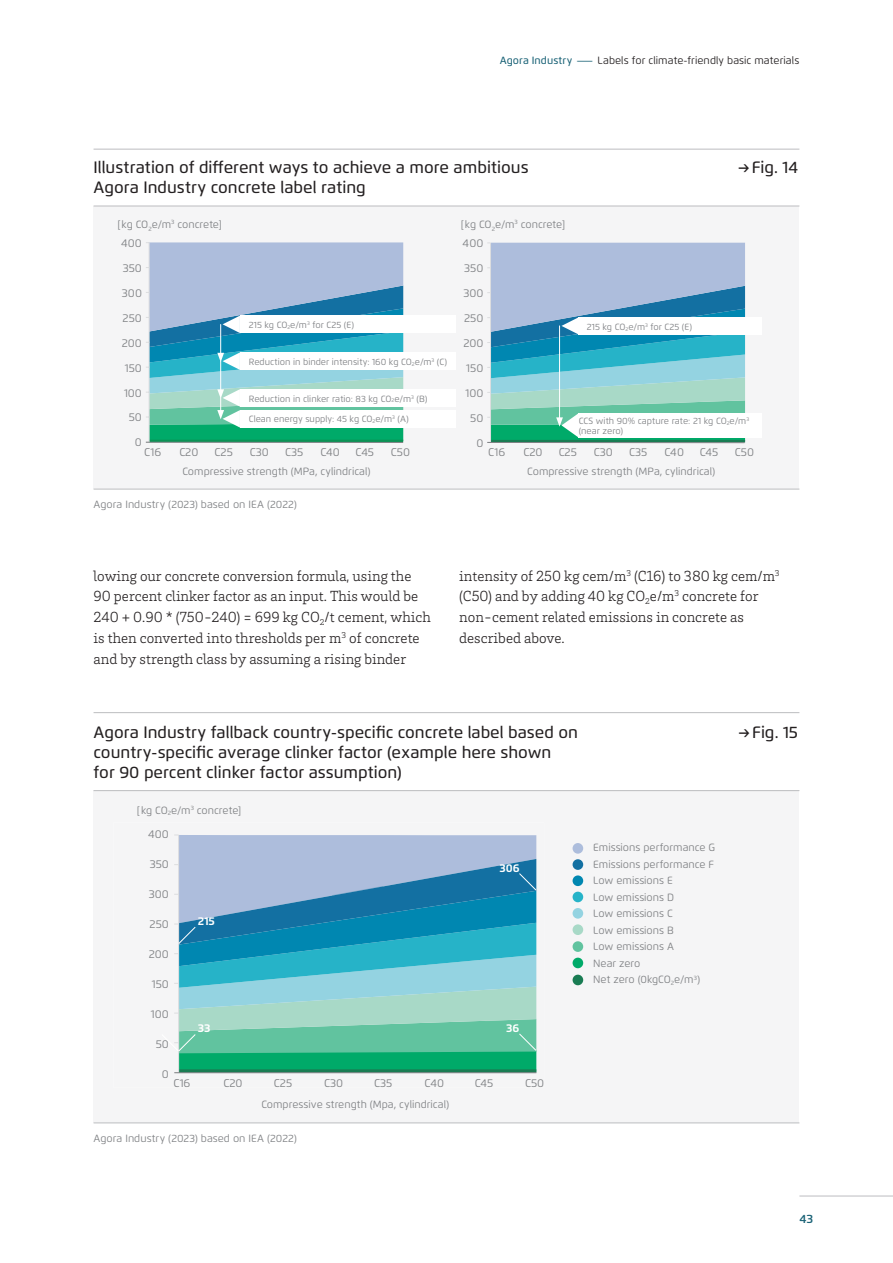
<style>
.page{position:relative;width:893px;height:1263px;background:#fff}
.page>*{position:absolute;margin:0;border:0;box-sizing:border-box;transform-origin:0 0}
.t1{font:500 16.5px/19.8px "Flexo";color:#231f20}
.Body{font:300 15px/20.7px "Brix Slab";color:#231f20}
.t2{font:600 12px "Flexo";color:#1b6377}
.t3{font:11.25px "Flexo";color:#808285}
.t4{font:700 11.25px "Flexo";color:#fff}
.t5{font:10.5px/16.5px "Flexo";color:#808285}
.t6{font:10.5px "Flexo";letter-spacing:.005em;color:#231f20}
.t7{font:9px/9.8px "Flexo";color:#808285}
.s1{font-weight:500;color:#1b6377}
</style>
<div class="page">
<div style="left:94px;top:206px;width:705px;height:283px;background:#f5f5f6"></div>
<hr style="left:94px;top:489px;width:705px;height:1px;background:#bcbdc0">
<hr style="left:94px;top:206px;width:705px;height:1px;background:#bcbdc0">
<div style="left:240px;top:316px;width:215px;height:17px;background:#fff"></div>
<div style="left:240px;top:353px;width:215px;height:17px;background:#fff"></div>
<div style="left:240px;top:389px;width:215px;height:17px;background:#fff"></div>
<div style="left:240px;top:410px;width:215px;height:17px;background:#fff"></div>
<div style="left:579px;top:317px;width:183px;height:17px;background:#fff"></div>
<div style="left:579px;top:413px;width:183px;height:25px;background:#fff"></div>
<svg style="left:487px;top:243px;width:258px;height:200px"></svg>
<svg style="left:146px;top:242px;width:257px;height:201px"></svg>
<div style="left:94px;top:791px;width:705px;height:332px;background:#f5f5f6"></div>
<hr style="left:94px;top:790px;width:705px;height:1px;background:#bcbdc0">
<div style="left:573px;top:843px;width:10px;height:11px;background:#adbddc;border-radius:50%"></div>
<div style="left:573px;top:892px;width:10px;height:10px;background:#26b3c8;border-radius:50%"></div>
<div style="left:573px;top:875px;width:10px;height:11px;background:#0087b1;border-radius:50%"></div>
<div style="left:573px;top:859px;width:10px;height:11px;background:#1370a2;border-radius:50%"></div>
<div style="left:573px;top:924px;width:10px;height:11px;background:#a8d9c7;border-radius:50%"></div>
<div style="left:573px;top:908px;width:10px;height:11px;background:#94d3e1;border-radius:50%"></div>
<div style="left:573px;top:958px;width:10px;height:10px;background:#00aa69;border-radius:50%"></div>
<div style="left:573px;top:941px;width:10px;height:11px;background:#61c39f;border-radius:50%"></div>
<hr style="left:94px;top:1122px;width:705px;height:1px;background:#bcbdc0">
<div style="left:573px;top:975px;width:10px;height:10px;background:#197c53;border-radius:50%"></div>
<svg style="left:174px;top:835px;width:363px;height:238px;background:#62b2bc"></svg>
<hr style="left:799px;top:1196px;width:94px;height:1px;background:#bcbdc0">
<hr style="left:94px;top:149px;width:705px;height:1px;background:#bcbdc0">
<hr style="left:94px;top:712px;width:705px;height:1px;background:#bcbdc0">
<p class="t6" style="left:500px;top:54px;width:301px"><span class="s1">Agora Industry –</span>Labels for climate-friendly basic materials</p>
<p class="t1" style="left:94px;top:157px;width:437px">Illustration of different ways to achieve a more ambitious</p>
<p class="t1" style="left:738px;top:157px;width:62px">→Fig. 14</p>
<p class="t1" style="left:94px;top:177px;width:274px">Agora Industry concrete label rating</p>
<p class="t5" style="left:117px;top:216px;width:106px">[kg CO<sub>2</sub>e/m<sup>3</sup> concrete]</p>
<p class="t5" style="left:461px;top:216px;width:106px">[kg CO<sub>2</sub>e/m<sup>3</sup> concrete]</p>
<p class="t3" style="left:121px;top:236px;width:22px">400</p>
<p class="t3" style="left:123px;top:261px;width:21px">350</p>
<p class="t3" style="left:122px;top:286px;width:22px">300</p>
<p class="t3" style="left:123px;top:311px;width:21px">250</p>
<p class="t3" style="left:122px;top:336px;width:22px">200</p>
<p class="t3" style="left:125px;top:361px;width:19px">150</p>
<p class="t3" style="left:124px;top:386px;width:19px">100</p>
<p class="t3" style="left:129px;top:411px;width:15px">50</p>
<p class="t3" style="left:135px;top:436px;width:9px">0</p>
<p class="t3" style="left:463px;top:237px;width:22px">400</p>
<p class="t3" style="left:464px;top:261px;width:21px">350</p>
<p class="t3" style="left:463px;top:286px;width:22px">300</p>
<p class="t3" style="left:464px;top:311px;width:21px">250</p>
<p class="t3" style="left:463px;top:336px;width:22px">200</p>
<p class="t3" style="left:466px;top:361px;width:19px">150</p>
<p class="t3" style="left:465px;top:386px;width:19px">100</p>
<p class="t3" style="left:470px;top:411px;width:15px">50</p>
<p class="t3" style="left:476px;top:436px;width:9px">0</p>
<p class="t7" style="left:249px;top:320px;width:107px">215 kg CO<sub>2</sub>e/m<sup>3</sup> for C25 (E)</p>
<p class="t7" style="left:249px;top:357px;width:200px">Reduction in binder intensity: 160 kg CO<sub>2</sub>e/m<sup>3</sup> (C)</p>
<p class="t7" style="left:249px;top:394px;width:180px">Reduction in clinker ratio: 83 kg CO<sub>2</sub>e/m<sup>3</sup> (B)</p>
<p class="t7" style="left:249px;top:414px;width:162px">Clean energy supply: 45 kg CO<sub>2</sub>e/m<sup>3</sup> (A)</p>
<p class="t7" style="left:587px;top:322px;width:107px">215 kg CO<sub>2</sub>e/m<sup>3</sup> for C25 (E)</p>
<p class="t7" style="left:579px;top:416px;width:172px">CCS with 90% capture rate: 21 kg CO<sub>2</sub>e/m<sup>3 </sup>(near zero)</p>
<p class="t3" style="left:144px;top:445px;width:19px">C16</p>
<p class="t3" style="left:179px;top:445px;width:21px">C20</p>
<p class="t3" style="left:215px;top:445px;width:20px">C25</p>
<p class="t3" style="left:250px;top:445px;width:21px">C30</p>
<p class="t3" style="left:285px;top:445px;width:20px">C35</p>
<p class="t3" style="left:320px;top:445px;width:21px">C40</p>
<p class="t3" style="left:356px;top:445px;width:20px">C45</p>
<p class="t3" style="left:391px;top:445px;width:21px">C50</p>
<p class="t3" style="left:488px;top:445px;width:19px">C16</p>
<p class="t3" style="left:523px;top:445px;width:21px">C20</p>
<p class="t3" style="left:559px;top:445px;width:20px">C25</p>
<p class="t3" style="left:594px;top:445px;width:21px">C30</p>
<p class="t3" style="left:629px;top:445px;width:20px">C35</p>
<p class="t3" style="left:664px;top:445px;width:21px">C40</p>
<p class="t3" style="left:700px;top:445px;width:20px">C45</p>
<p class="t3" style="left:735px;top:445px;width:21px">C50</p>
<p class="t5" style="left:182px;top:463px;width:190px">Compressive strength (MPa, cylindrical)</p>
<p class="t5" style="left:527px;top:463px;width:190px">Compressive strength (MPa, cylindrical)</p>
<p class="t5" style="left:94px;top:496px;width:205px">Agora Industry (2023) based on IEA (2022)</p>
<p class="Body" style="left:94px;top:565px;width:339px">lowing our concrete conversion formula, using the 90 percent clinker factor as an input. This would be 240 + 0.90 * (750-240) = 699 kg CO<sub>2</sub>/t cement, which is then converted into thresholds per m<sup>3</sup> of concrete and by strength class by assuming a rising binder</p>
<p class="Body" style="left:459px;top:565px;width:322px">intensity of 250 kg cem/m<sup>3</sup> (C16) to 380 kg cem/m<sup>3 </sup>(C50) and by adding 40 kg CO<sub>2</sub>e/m<sup>3</sup> concrete for non-cement related emissions in concrete as described above.</p>
<p class="t1" style="left:94px;top:722px;width:486px">Agora Industry fallback country-specific concrete label based on</p>
<p class="t1" style="left:738px;top:722px;width:61px">→Fig. 15</p>
<p class="t1" style="left:94px;top:742px;width:459px">country-specific average clinker factor (example here shown for 90 percent clinker factor assumption)</p>
<p class="t5" style="left:137px;top:802px;width:106px">[kg CO<sub>2</sub>e/m<sup>3</sup> concrete]</p>
<p class="t3" style="left:148px;top:827px;width:22px">400</p>
<p class="t3" style="left:150px;top:857px;width:21px">350</p>
<p class="t3" style="left:149px;top:887px;width:22px">300</p>
<p class="t3" style="left:149px;top:917px;width:21px">250</p>
<p class="t3" style="left:149px;top:947px;width:22px">200</p>
<p class="t3" style="left:152px;top:977px;width:19px">150</p>
<p class="t3" style="left:151px;top:1007px;width:19px">100</p>
<p class="t3" style="left:156px;top:1037px;width:15px">50</p>
<p class="t3" style="left:162px;top:1067px;width:9px">0</p>
<p class="t3" style="left:173px;top:1076px;width:19px">C16</p>
<p class="t5" style="left:593px;top:839px;width:124px">Emissions performance G<br>Emissions performance F<br>Low emissions E<br>Low emissions D<br>Low emissions C<br>Low emissions B<br>Low emissions A<br>Near zero<br>Net zero (0kgCO<sub>2</sub>e/m<sup>3</sup>)</p>
<p class="t4" style="left:500px;top:861px;width:22px">306</p>
<p class="t4" style="left:198px;top:914px;width:19px">215</p>
<p class="t4" style="left:198px;top:1021px;width:14px">33</p>
<p class="t4" style="left:506px;top:1021px;width:15px">36</p>
<p class="t3" style="left:224px;top:1076px;width:21px">C20</p>
<p class="t3" style="left:274px;top:1076px;width:20px">C25</p>
<p class="t3" style="left:324px;top:1076px;width:21px">C30</p>
<p class="t3" style="left:374px;top:1076px;width:20px">C35</p>
<p class="t3" style="left:425px;top:1076px;width:21px">C40</p>
<p class="t3" style="left:475px;top:1076px;width:20px">C45</p>
<p class="t3" style="left:525px;top:1076px;width:21px">C50</p>
<p class="t5" style="left:261px;top:1096px;width:189px">Compressive strength (Mpa, cylindrical)</p>
<p class="t5" style="left:94px;top:1129px;width:205px">Agora Industry (2023) based on IEA (2022)</p>
<p class="t2" style="left:799px;top:1211px;width:15px">43</p>
</div>
